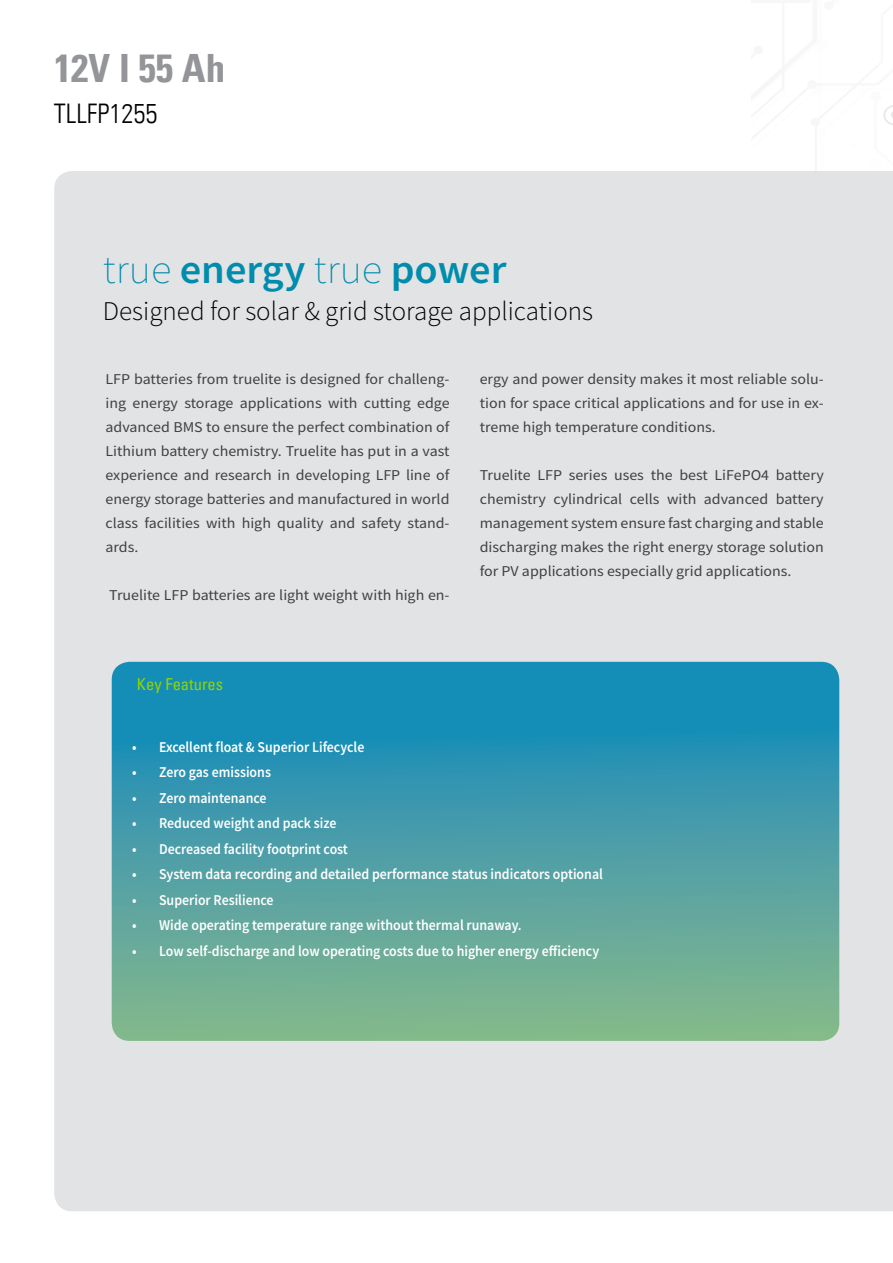
<style>
.page{position:relative;width:893px;height:1263px;background:#fff}
.page>*{position:absolute;margin:0;border:0;box-sizing:border-box;transform-origin:0 0}
.t1{font:600 40.5px "Source Sans Pro";color:#008cad;scale:1.05 1}
.t2{font:700 39px "Univers LT47 Condensed Lt";color:#939598}
.t3{font:300 27px "Source Sans Pro";color:#000}
.t4{font:300 condensed 27px "Univers LT";color:#000}
.t5{font:condensed 16.5px "Univers LT";color:#93d500}
.t6{font:15px/24px "Source Sans Pro";color:#414042;text-align:justify;scale:1.06 1}
.t7{font:600 15px "Source Sans Pro";color:#fff;scale:.92 1}
.s1{font-family:"Univers LT";font-stretch:condensed}
.s2{font-family:"Univers LT47 Condensed Lt";font-weight:400;font-stretch:normal}
.s3{font-weight:200}
</style>
<div class="page">
<div style="left:54px;top:171px;width:839px;height:1040px;background:#e1e3e4"></div>
<svg style="left:112px;top:662px;width:727px;height:379px;background:#499fa5"></svg>
<h2 class="t2" style="left:54px;top:44px;width:173px">12<span class="s1">V</span> I 55 <span class="s1">Ah</span></h2>
<h3 class="t4" style="left:54px;top:97px;width:105px">TLLFP<span class="s2">1255</span></h3>
<h1 class="t1" style="left:103px;top:243px;width:386px"><span class="s3">true</span> energy <span class="s3">true</span> power</h1>
<h3 class="t3" style="left:103px;top:295px;width:492px">Designed for solar &amp; grid storage applications</h3>
<p class="t6" style="left:106px;top:367px;width:326px">LFP batteries from truelite is designed for challeng&shy;ing energy storage applications with cutting edge advanced BMS to ensure the perfect combination of Lithium battery chemistry. Truelite has put in a vast experience and research in developing LFP line of energy storage batteries and manufactured in world class facilities with high quality and safety stand&shy;ards.</p>
<p class="t6" style="left:109px;top:583px;width:323px">Truelite LFP batteries are light weight with high en-</p>
<p class="t5" style="left:137px;top:673px;width:88px">Key Features</p>
<p class="t6" style="left:480px;top:367px;width:326px">ergy and power density makes it most reliable solu&shy;tion for space critical applications and for use in ex&shy;treme high temperature conditions.</p>
<p class="t6" style="left:480px;top:463px;width:326px">Truelite LFP series uses the best LiFePO4 battery chemistry cylindrical cells with advanced battery management system ensure fast charging and stable discharging makes the right energy storage solution for PV applications especially grid applications.</p>
<p class="t7" style="left:132px;top:737px;width:254px">• Excellent float &amp; Superior Lifecycle</p>
<p class="t7" style="left:132px;top:762px;width:152px">• Zero gas emissions</p>
<p class="t7" style="left:132px;top:788px;width:148px">• Zero maintenance</p>
<p class="t7" style="left:132px;top:813px;width:224px">• Reduced weight and pack size</p>
<p class="t7" style="left:132px;top:839px;width:236px">• Decreased facility footprint cost</p>
<p class="t7" style="left:132px;top:864px;width:513px">• System data recording and detailed performance status indicators optional</p>
<p class="t7" style="left:132px;top:890px;width:155px">• Superior Resilience</p>
<p class="t7" style="left:132px;top:915px;width:425px">• Wide operating temperature range without thermal runaway.</p>
<p class="t7" style="left:132px;top:941px;width:509px">• Low self-discharge and low operating costs due to higher energy efficiency</p>
</div>
